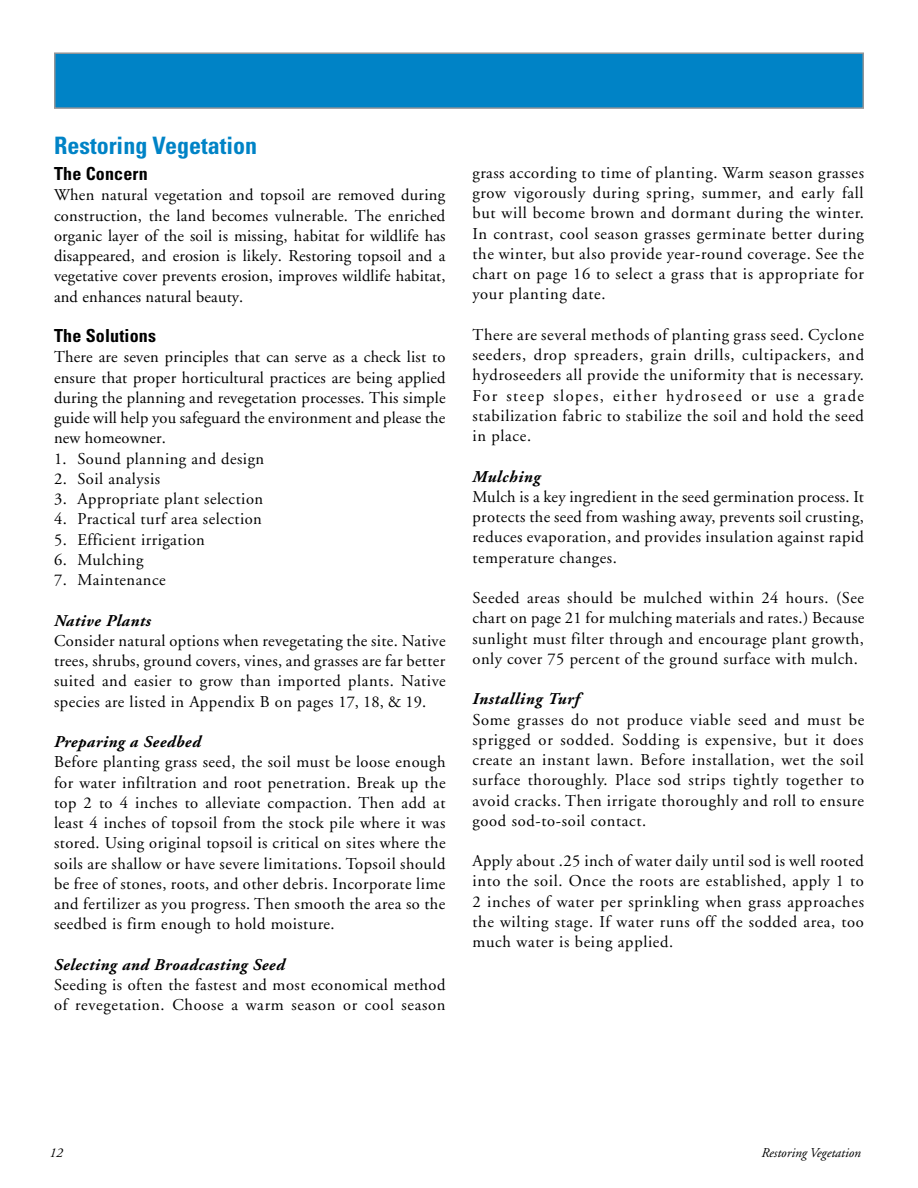
<style>
.page{position:relative;width:918px;height:1188px;background:#fff}
.page>*{position:absolute;margin:0;border:0;box-sizing:border-box;transform-origin:0 0}
.t1{font:700 condensed 24px "Univers";color:#0083c6}
.t2{font:700 condensed 18px "Univers";letter-spacing:.01em;color:#000}
.t3{font:16.5px/20.2px "Adobe Garamond";letter-spacing:.03em;color:#000;text-align:justify}
.t4{font:italic 700 16.5px "Adobe Garamond";letter-spacing:.03em;color:#000}
.t5{font:italic 13.5px "Adobe Garamond";color:#000}
</style>
<div class="page">
<div style="left:55px;top:53px;width:808px;height:55px;background:#0083c6"></div>
<div style="left:54px;top:52px;width:810px;height:57px;border:2px solid #939598"></div>
<h1 class="t1" style="left:54px;top:131px;width:205px">Restoring Vegetation</h1>
<p class="t2" style="left:54px;top:163px;width:95px">The Concern</p>
<p class="t3" style="left:54px;top:185px;width:393px">When natural vegetation and topsoil are removed during construction, the land becomes vulnerable. The enriched organic layer of the soil is missing, habitat for wildlife has disappeared, and erosion is likely. Restoring topsoil and a vegetative cover prevents erosion, improves wildlife habitat, and enhances natural beauty.</p>
<p class="t2" style="left:54px;top:325px;width:104px">The Solutions</p>
<p class="t3" style="left:54px;top:347px;width:393px">There are seven principles that can serve as a check list to ensure that proper horticultural practices are being applied during the planning and revegetation processes. This simple guide will help you safeguard the environment and please the new homeowner.</p>
<p class="t3" style="left:54px;top:449px;width:212px">1. Sound planning and design</p>
<p class="t3" style="left:54px;top:469px;width:108px">2. Soil analysis</p>
<p class="t3" style="left:54px;top:489px;width:211px">3. Appropriate plant selection</p>
<p class="t3" style="left:54px;top:509px;width:209px">4. Practical turf area selection</p>
<p class="t3" style="left:54px;top:530px;width:152px">5. Efficient irrigation</p>
<p class="t3" style="left:54px;top:550px;width:91px">6. Mulching</p>
<p class="t3" style="left:54px;top:570px;width:113px">7. Maintenance</p>
<p class="t4" style="left:54px;top:611px;width:98px">Native Plants</p>
<p class="t3" style="left:54px;top:631px;width:393px">Consider natural options when revegetating the site. Native trees, shrubs, ground covers, vines, and grasses are far better suited and easier to grow than imported plants. Native species are listed in Appendix B on pages 17, 18, &amp; 19.</p>
<p class="t4" style="left:54px;top:733px;width:148px">Preparing a Seedbed</p>
<p class="t3" style="left:54px;top:752px;width:393px">Before planting grass seed, the soil must be loose enough for water infiltration and root penetration. Break up the top 2 to 4 inches to alleviate compaction. Then add at least 4 inches of topsoil from the stock pile where it was stored. Using original topsoil is critical on sites where the soils are shallow or have severe limitations. Topsoil should be free of stones, roots, and other debris. Incorporate lime and fertilizer as you progress. Then smooth the area so the seedbed is firm enough to hold moisture.</p>
<p class="t4" style="left:54px;top:956px;width:232px">Selecting and Broadcasting Seed</p>
<p class="t3" style="left:54px;top:975px;width:393px">Seeding is often the fastest and most economical method of revegetation. Choose a warm season or cool season</p>
<p class="t3" style="left:473px;top:163px;width:393px">grass according to time of planting. Warm season grasses grow vigorously during spring, summer, and early fall but will become brown and dormant during the winter.<br>In contrast, cool season grasses germinate better during the winter, but also provide year-round coverage. See the chart on page 16 to select a grass that is appropriate for your planting date.</p>
<p class="t3" style="left:473px;top:325px;width:393px">There are several methods of planting grass seed. Cyclone seeders, drop spreaders, grain drills, cultipackers, and hydroseeders all provide the uniformity that is necessary.<br>For steep slopes, either hydroseed or use a grade stabilization fabric to stabilize the soil and hold the seed in place.</p>
<p class="t4" style="left:473px;top:467px;width:69px">Mulching</p>
<p class="t3" style="left:473px;top:487px;width:393px">Mulch is a key ingredient in the seed germination process. It protects the seed from washing away, prevents soil crusting, reduces evaporation, and provides insulation against rapid temperature changes.</p>
<p class="t3" style="left:473px;top:588px;width:393px">Seeded areas should be mulched within 24 hours. (See chart on page 21 for mulching materials and rates.) Because sunlight must filter through and encourage plant growth, only cover 75 percent of the ground surface with mulch.</p>
<p class="t4" style="left:473px;top:690px;width:109px">Installing Turf</p>
<p class="t3" style="left:473px;top:710px;width:393px">Some grasses do not produce viable seed and must be sprigged or sodded. Sodding is expensive, but it does create an instant lawn. Before installation, wet the soil surface thoroughly. Place sod strips tightly together to avoid cracks. Then irrigate thoroughly and roll to ensure good sod-to-soil contact.</p>
<p class="t3" style="left:473px;top:851px;width:393px">Apply about .25 inch of water daily until sod is well rooted into the soil. Once the roots are established, apply 1 to 2 inches of water per sprinkling when grass approaches the wilting stage. If water runs off the sodded area, too much water is being applied.</p>
<p class="t5" style="left:50px;top:1146px;width:15px">12</p>
<p class="t5" style="left:762px;top:1146px;width:101px">Restoring Vegetation</p>
</div>
